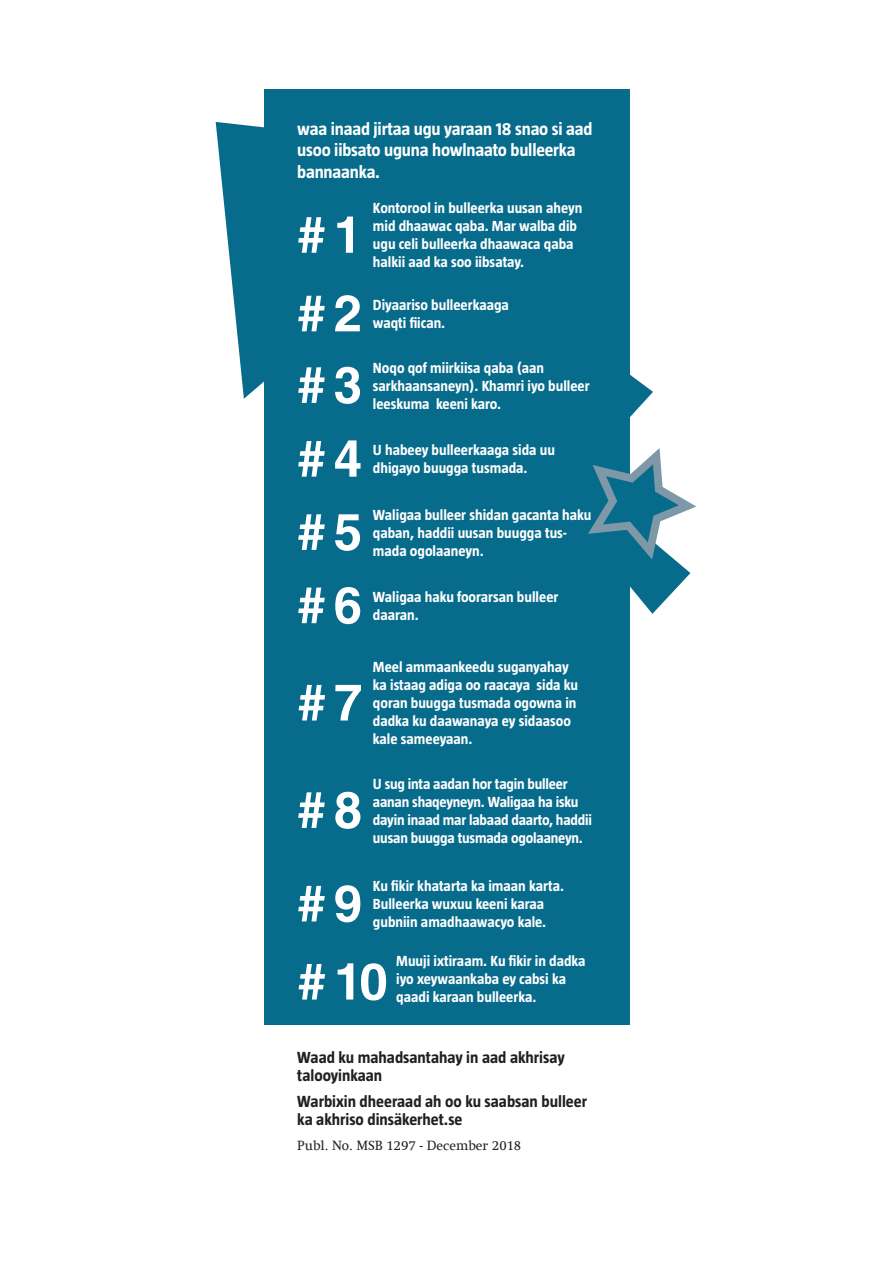
<style>
.page{position:relative;width:893px;height:1263px;background:#fff}
.page>*{position:absolute;margin:0;border:0;box-sizing:border-box;transform-origin:0 0}
.t1{font:700 51px "Helvetica";color:#fff}
.t2{font:700 18px/21.6px "Taz";letter-spacing:-.01em;color:#fff}
.t3{font:700 16.5px/18px "Taz";color:#231f20}
.t4{font:700 15px/18px "Taz";color:#fff}
.t5{font:13.5px "Swift Com";color:#231f20}
</style>
<div class="page">
<div style="left:264px;top:89px;width:365px;height:936px;background:#076b8b"></div>
<svg style="left:215px;top:117px;width:476px;height:504px"></svg>
<svg style="left:588px;top:448px;width:108px;height:111px"></svg>
<p class="t2" style="left:297px;top:117px;width:297px">waa inaad jirtaa ugu yaraan 18 snao si aad usoo iibsato uguna howlnaato bulleerka bannaanka.</p>
<p class="t1" style="left:297px;top:204px;width:66px"># 1</p>
<p class="t4" style="left:373px;top:199px;width:211px">Kontorool in bulleerka uusan aheyn mid dhaawac qaba. Mar walba dib ugu celi bulleerka dhaawaca qaba halkii aad ka soo iibsatay.</p>
<p class="t1" style="left:297px;top:282px;width:66px"># 2</p>
<p class="t4" style="left:373px;top:296px;width:137px">Diyaariso bulleerkaaga waqti fiican.</p>
<p class="t1" style="left:297px;top:354px;width:66px"># 3</p>
<p class="t4" style="left:373px;top:358px;width:218px">Noqo qof miirkiisa qaba (aan sarkhaansaneyn). Khamri iyo bulleer leeskuma keeni karo.</p>
<p class="t1" style="left:297px;top:428px;width:66px"># 4</p>
<p class="t4" style="left:373px;top:441px;width:184px">U habeey bulleerkaaga sida uu dhigayo buugga tusmada.</p>
<p class="t1" style="left:297px;top:501px;width:66px"># 5</p>
<p class="t4" style="left:373px;top:505px;width:220px">Waligaa bulleer shidan gacanta haku qaban, haddii uusan buugga tus&shy;mada ogolaaneyn.</p>
<p class="t1" style="left:297px;top:574px;width:66px"># 6</p>
<p class="t4" style="left:373px;top:588px;width:187px">Waligaa haku foorarsan bulleer daaran.</p>
<p class="t4" style="left:373px;top:658px;width:207px">Meel ammaankeedu suganyahay ka istaag adiga oo raacaya sida ku qoran buugga tusmada ogowna in dadka ku daawanaya ey sidaasoo kale sameeyaan.</p>
<p class="t1" style="left:298px;top:671px;width:66px"># 7</p>
<p class="t1" style="left:297px;top:779px;width:66px"># 8</p>
<p class="t4" style="left:373px;top:774px;width:221px">U sug inta aadan hor tagin bulleer aanan shaqeyneyn. Waligaa ha isku dayin inaad mar labaad daarto, haddii uusan buugga tusmada ogolaaneyn.</p>
<p class="t1" style="left:297px;top:872px;width:66px"># 9</p>
<p class="t4" style="left:373px;top:877px;width:193px">Ku fikir khatarta ka imaan karta.<br>Bulleerka wuxuu keeni karaa gubniin amadhaawacyo kale.</p>
<p class="t1" style="left:298px;top:950px;width:92px"># 10</p>
<p class="t4" style="left:396px;top:952px;width:191px">Muuji ixtiraam. Ku fikir in dadka iyo xeywaankaba ey cabsi ka qaadi karaan bulleerka.</p>
<p class="t3" style="left:297px;top:1048px;width:269px">Waad ku mahadsantahay in aad akhrisay talooyinkaan</p>
<p class="t3" style="left:297px;top:1092px;width:291px">Warbixin dheeraad ah oo ku saabsan bulleer ka akhriso dinsäkerhet.se</p>
<p class="t5" style="left:297px;top:1137px;width:225px">Publ. No. MSB 1297 - December 2018</p>
</div>
